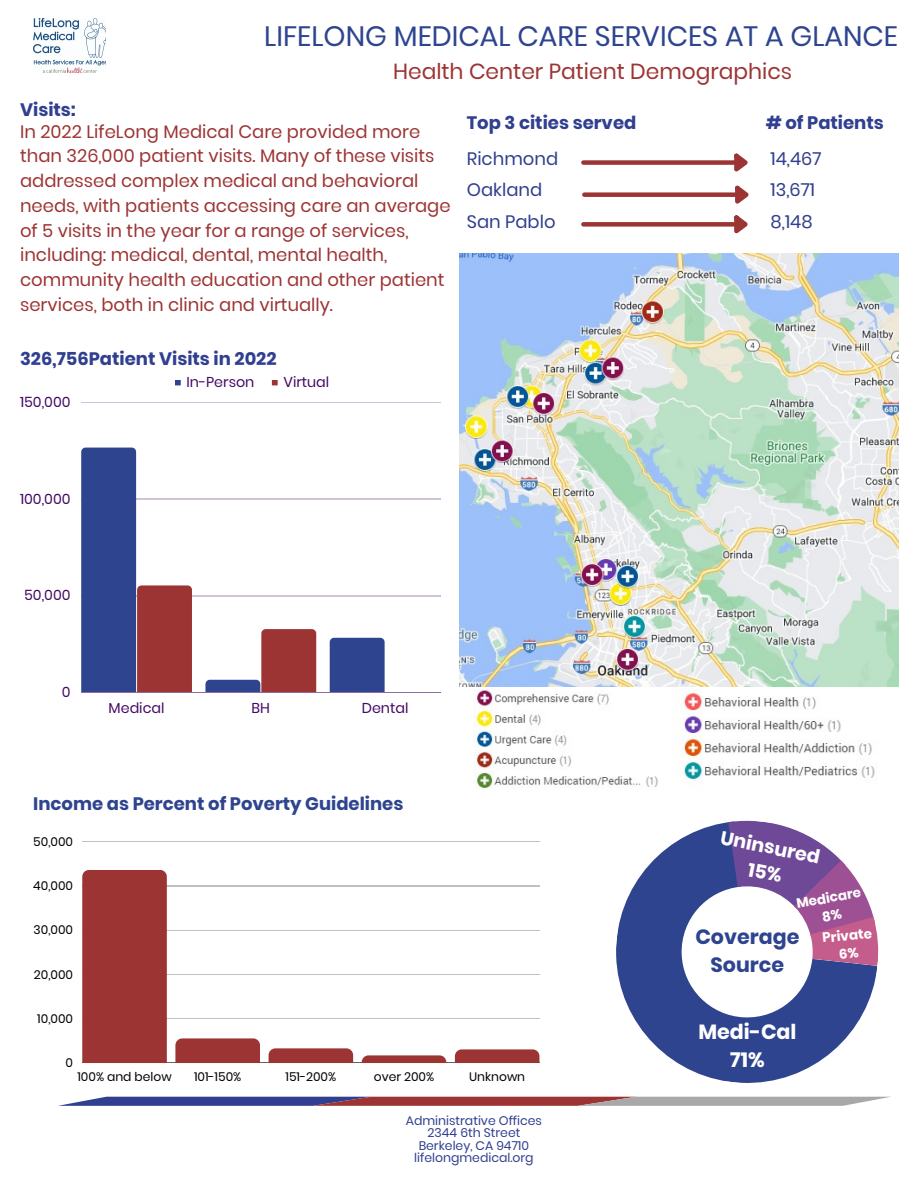
<style>
.page{position:relative;width:918px;height:1188px;background:#fff}
.page>*{position:absolute;margin:0;border:0;box-sizing:border-box;transform-origin:0 0}
.t1{font:28.05px "Poppins";color:#2e448f}
.t2{font:21.75px "Poppins";color:#9d3434}
.t3{font:700 20.55px "Poppins";color:#2e448f}
.t4{font:700 20.55px "Poppins";color:#fff}
.t5{font:700 19.05px "Poppins";color:#fff}
.t6{font:18px/24.8px "Poppins";color:#9d3434}
.t7{font:700 18px "Poppins";color:#303f8f}
.t8{font:18px "Poppins";color:#303f8f}
.t9{font:700 18px "Poppins";color:#2e448f}
.t10{font:14.25px "Poppins";color:#440a66}
.t11{font:700 13.5px "Poppins";color:#fff}
.t12{font:12.45px "Poppins";color:#303f8f}
.t13{font:12.3px "Poppins";color:#000}
</style>
<div class="page">
<svg style="left:58px;top:1097px;width:831px;height:9px;background:#866a82"></svg>
<img style="left:33px;top:18px;width:72px;height:54px">
<div style="left:583px;top:160px;width:151px;height:5px;background:#9d3434"></div>
<div style="left:584px;top:192px;width:151px;height:5px;background:#9d3434"></div>
<div style="left:583px;top:222px;width:151px;height:5px;background:#9d3434"></div>
<svg style="left:730px;top:153px;width:19px;height:81px"></svg>
<svg style="left:616px;top:822px;width:261px;height:261px;fill:#2e448f"></svg>
<hr style="left:82px;top:841px;width:457px;height:1px;background:#000">
<hr style="left:82px;top:886px;width:457px;height:1px;background:#000">
<hr style="left:82px;top:930px;width:457px;height:1px;background:#000">
<hr style="left:82px;top:974px;width:457px;height:1px;background:#000">
<hr style="left:82px;top:1019px;width:457px;height:1px;background:#000">
<hr style="left:82px;top:1063px;width:457px;height:1px;background:#000">
<div style="left:82px;top:870px;width:85px;height:193px;background:#9d3434"></div>
<div style="left:175px;top:1038px;width:85px;height:25px;background:#9d3434"></div>
<svg style="left:269px;top:1048px;width:84px;height:15px"></svg>
<svg style="left:362px;top:1055px;width:84px;height:8px"></svg>
<svg style="left:455px;top:1049px;width:84px;height:14px"></svg>
<svg style="left:175px;top:380px;width:6px;height:5px"></svg>
<svg style="left:272px;top:380px;width:6px;height:5px"></svg>
<hr style="left:81px;top:402px;width:359px;height:1px;background:#440a66">
<hr style="left:81px;top:499px;width:359px;height:1px;background:#440a66">
<hr style="left:81px;top:596px;width:359px;height:1px;background:#440a66">
<hr style="left:81px;top:692px;width:359px;height:1px;background:#440a66">
<div style="left:330px;top:638px;width:55px;height:54px;background:#2e448f"></div>
<svg style="left:81px;top:448px;width:111px;height:244px"></svg>
<svg style="left:205px;top:629px;width:111px;height:63px"></svg>
<img style="left:474px;top:690px;width:184px;height:99px">
<img style="left:683px;top:692px;width:192px;height:89px">
<img style="left:459px;top:254px;width:440px;height:433px">
<svg style="left:728px;top:820px;width:151px;height:146px"></svg>
<p class="t1" style="left:264px;top:16px;width:635px">LIFELONG MEDICAL CARE SERVICES AT A GLANCE</p>
<p class="t2" style="left:393px;top:56px;width:401px">Health Center Patient Demographics</p>
<p class="t7" style="left:20px;top:98px;width:57px">Visits:</p>
<p class="t6" style="left:20px;top:119px;width:432px">In 2022 LifeLong Medical Care provided more than 326,000 patient visits. Many of these visits addressed complex medical and behavioral needs, with patients accessing care an average of 5 visits in the year for a range of services, including: medical, dental, mental health, community health education and other patient services, both in clinic and virtually.</p>
<p class="t7" style="left:20px;top:346px;width:258px">326,756Patient Visits in 2022</p>
<p class="t10" style="left:20px;top:392px;width:52px">150,000</p>
<p class="t10" style="left:187px;top:372px;width:69px">In-Person</p>
<p class="t10" style="left:284px;top:372px;width:47px">Virtual</p>
<p class="t7" style="left:467px;top:110px;width:171px">Top 3 cities served</p>
<p class="t7" style="left:766px;top:110px;width:119px"># of Patients</p>
<p class="t8" style="left:467px;top:146px;width:93px">Richmond</p>
<p class="t8" style="left:467px;top:178px;width:77px">Oakland</p>
<p class="t8" style="left:467px;top:209px;width:90px">San Pablo</p>
<p class="t8" style="left:771px;top:146px;width:52px">14,467</p>
<p class="t8" style="left:771px;top:178px;width:46px">13,671</p>
<p class="t8" style="left:771px;top:209px;width:43px">8,148</p>
<p class="t10" style="left:20px;top:489px;width:52px">100,000</p>
<p class="t10" style="left:24px;top:585px;width:48px">50,000</p>
<p class="t10" style="left:62px;top:682px;width:10px">0</p>
<p class="t10" style="left:109px;top:698px;width:57px">Medical</p>
<p class="t10" style="left:252px;top:698px;width:20px">BH</p>
<p class="t10" style="left:362px;top:698px;width:48px">Dental</p>
<p class="t9" style="left:33px;top:792px;width:372px">Income as Percent of Poverty Guidelines</p>
<p class="t13" style="left:33px;top:833px;width:41px">50,000</p>
<p class="t13" style="left:33px;top:877px;width:41px">40,000</p>
<p class="t13" style="left:34px;top:921px;width:41px">30,000</p>
<p class="t13" style="left:34px;top:966px;width:41px">20,000</p>
<p class="t13" style="left:37px;top:1010px;width:37px">10,000</p>
<p class="t13" style="left:66px;top:1054px;width:9px">0</p>
<p class="t5" style="left:724px;top:824px;width:103px;rotate:12deg">Uninsured</p>
<p class="t11" style="left:795px;top:894px;width:67px;rotate:-10deg">Medicare</p>
<p class="t11" style="left:822px;top:928px;width:51px;rotate:-5deg">Private</p>
<p class="t3" style="left:695px;top:922px;width:106px">Coverage</p>
<p class="t3" style="left:711px;top:951px;width:75px">Source</p>
<p class="t4" style="left:698px;top:1017px;width:100px">Medi-Cal</p>
<p class="t4" style="left:730px;top:1045px;width:36px">71%</p>
<p class="t13" style="left:77px;top:1068px;width:96px">100% and below</p>
<p class="t13" style="left:194px;top:1068px;width:49px">101-150%</p>
<p class="t13" style="left:285px;top:1068px;width:52px">151-200%</p>
<p class="t13" style="left:374px;top:1068px;width:62px">over 200%</p>
<p class="t13" style="left:469px;top:1068px;width:58px">Unknown</p>
<p class="t12" style="left:406px;top:1112px;width:138px">Administrative Offices</p>
<p class="t12" style="left:428px;top:1124px;width:94px">2344 6th Street</p>
<p class="t12" style="left:419px;top:1137px;width:112px">Berkeley, CA 94710</p>
<p class="t12" style="left:414px;top:1149px;width:121px">lifelongmedical.org</p>
</div>
